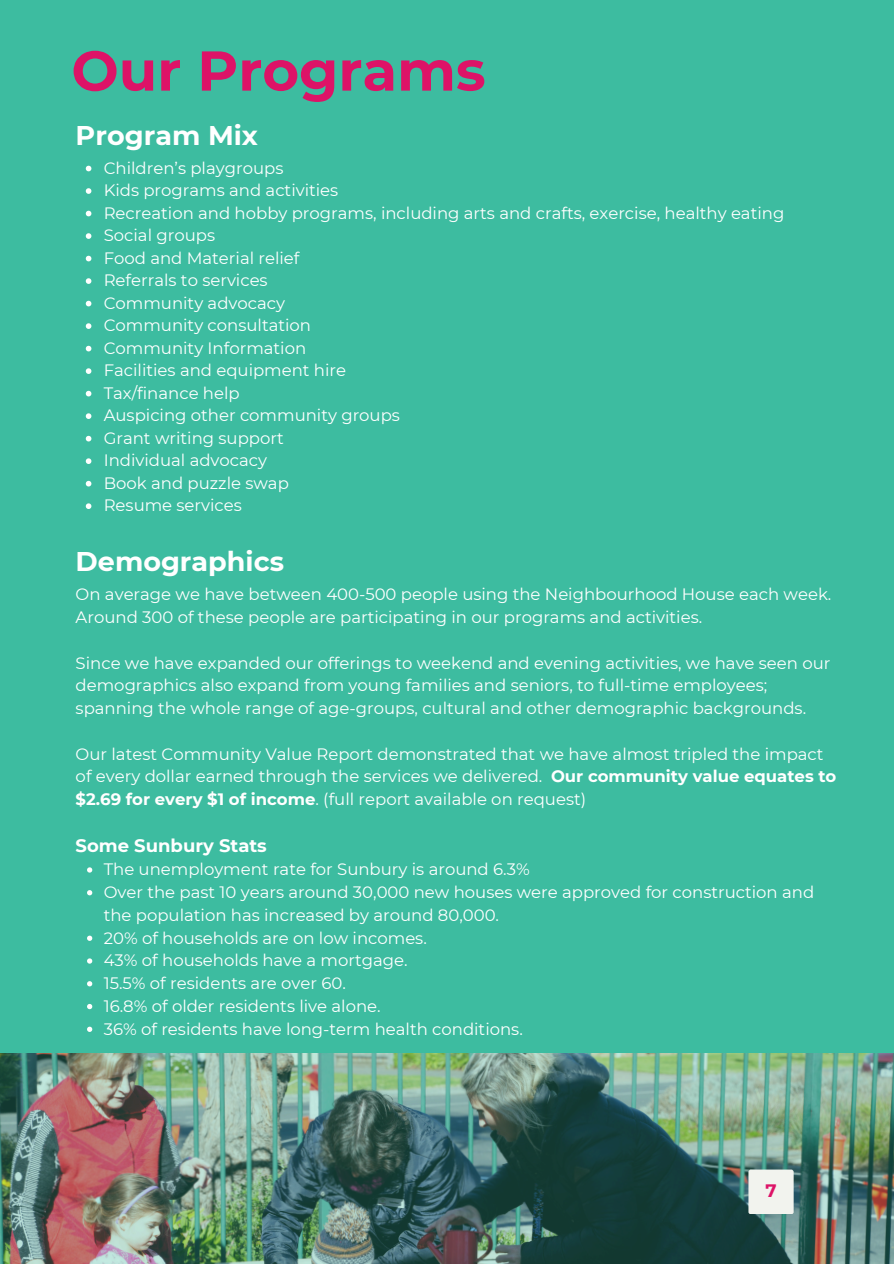
<style>
.page{position:relative;width:894px;height:1264px;background:#fff}
.page>*{position:absolute;margin:0;border:0;box-sizing:border-box;transform-origin:0 0}
.t1{font:700 55.95px "Montserrat";color:#dd1367}
.t2{font:700 27px "Montserrat";color:#fff}
.t3{font:700 18px "Montserrat";color:#fff}
.t4{font:700 18px "Montserrat";color:#dd1367}
.t5{font:16.5px/22.8px "Montserrat";color:#fff}
.s1{font-weight:700}
</style>
<div class="page">
<div style="left:0;top:0;width:893px;height:1263px;background:#3dbca0"></div>
<img style="left:0;top:1053px;width:893px;height:210px">
<div style="left:748px;top:1169px;width:45px;height:45px;background:#f2f3ee;border-radius:2px"></div>
<svg style="left:86px;top:166px;width:5px;height:5px"></svg>
<svg style="left:86px;top:188px;width:5px;height:6px"></svg>
<svg style="left:86px;top:211px;width:5px;height:5px"></svg>
<svg style="left:86px;top:233px;width:5px;height:6px"></svg>
<svg style="left:86px;top:256px;width:5px;height:5px"></svg>
<svg style="left:86px;top:278px;width:5px;height:6px"></svg>
<svg style="left:86px;top:301px;width:5px;height:5px"></svg>
<svg style="left:86px;top:323px;width:5px;height:6px"></svg>
<svg style="left:86px;top:346px;width:5px;height:5px"></svg>
<svg style="left:86px;top:368px;width:5px;height:6px"></svg>
<svg style="left:86px;top:391px;width:5px;height:5px"></svg>
<svg style="left:86px;top:413px;width:5px;height:6px"></svg>
<svg style="left:86px;top:436px;width:5px;height:5px"></svg>
<svg style="left:86px;top:458px;width:5px;height:6px"></svg>
<svg style="left:86px;top:481px;width:5px;height:5px"></svg>
<svg style="left:86px;top:503px;width:5px;height:6px"></svg>
<svg style="left:87px;top:867px;width:5px;height:5px"></svg>
<svg style="left:87px;top:890px;width:5px;height:5px"></svg>
<svg style="left:87px;top:935px;width:5px;height:5px"></svg>
<svg style="left:87px;top:958px;width:5px;height:5px"></svg>
<svg style="left:87px;top:981px;width:5px;height:5px"></svg>
<svg style="left:87px;top:1004px;width:5px;height:5px"></svg>
<svg style="left:87px;top:1026px;width:5px;height:5px"></svg>
<h1 class="t1" style="left:71px;top:36px;width:415px">Our Programs</h1>
<p class="t2" style="left:76px;top:118px;width:184px">Program Mix</p>
<h2 class="t5" style="left:104px;top:156px;width:181px">Children’s playgroups</h2>
<p class="t5" style="left:104px;top:179px;width:236px">Kids programs and activities</p>
<p class="t5" style="left:104px;top:201px;width:682px">Recreation and hobby programs, including arts and crafts, exercise, healthy eating</p>
<p class="t5" style="left:104px;top:224px;width:113px">Social groups</p>
<p class="t5" style="left:104px;top:246px;width:197px">Food and Material relief</p>
<p class="t5" style="left:104px;top:269px;width:165px">Referrals to services</p>
<p class="t5" style="left:104px;top:291px;width:183px">Community advocacy</p>
<p class="t5" style="left:104px;top:314px;width:209px">Community consultation</p>
<p class="t5" style="left:104px;top:336px;width:204px">Community Information</p>
<p class="t5" style="left:104px;top:359px;width:244px">Facilities and equipment hire</p>
<p class="t5" style="left:104px;top:381px;width:137px">Tax/finance help</p>
<p class="t5" style="left:104px;top:404px;width:298px">Auspicing other community groups</p>
<p class="t5" style="left:104px;top:426px;width:181px">Grant writing support</p>
<p class="t5" style="left:104px;top:449px;width:165px">Individual advocacy</p>
<p class="t5" style="left:104px;top:471px;width:187px">Book and puzzle swap</p>
<p class="t5" style="left:104px;top:494px;width:140px">Resume services</p>
<p class="t2" style="left:76px;top:545px;width:210px">Demographics</p>
<p class="t5" style="left:76px;top:583px;width:757px">On average we have between 400-500 people using the Neighbourhood House each week.<br>Around 300 of these people are participating in our programs and activities.</p>
<h2 class="t5" style="left:76px;top:651px;width:756px">Since we have expanded our offerings to weekend and evening activities, we have seen our demographics also expand from young families and seniors, to full-time employees; spanning the whole range of age-groups, cultural and other demographic backgrounds.</h2>
<p class="t5" style="left:76px;top:742px;width:762px">Our latest Community Value Report demonstrated that we have almost tripled the impact of every dollar earned through the services we delivered. <span class="s1">Our community value equates to $2.69 for every $1 of income</span>. (full report available on request)</p>
<p class="t3" style="left:76px;top:834px;width:193px">Some Sunbury Stats</p>
<p class="t5" style="left:104px;top:857px;width:427px">The unemployment rate for Sunbury is around 6.3%</p>
<h3 class="t5" style="left:104px;top:880px;width:711px">Over the past 10 years around 30,000 new houses were approved for construction and the population has increased by around 80,000.</h3>
<p class="t5" style="left:104px;top:926px;width:324px">20% of households are on low incomes.</p>
<p class="t5" style="left:104px;top:948px;width:305px">43% of households have a mortgage.</p>
<p class="t5" style="left:104px;top:971px;width:244px">15.5% of residents are over 60.</p>
<p class="t5" style="left:104px;top:994px;width:278px">16.8% of older residents live alone.</p>
<p class="t5" style="left:104px;top:1017px;width:420px">36% of residents have long-term health conditions.</p>
<p class="t4" style="left:765px;top:1179px;width:13px">7</p>
</div>
